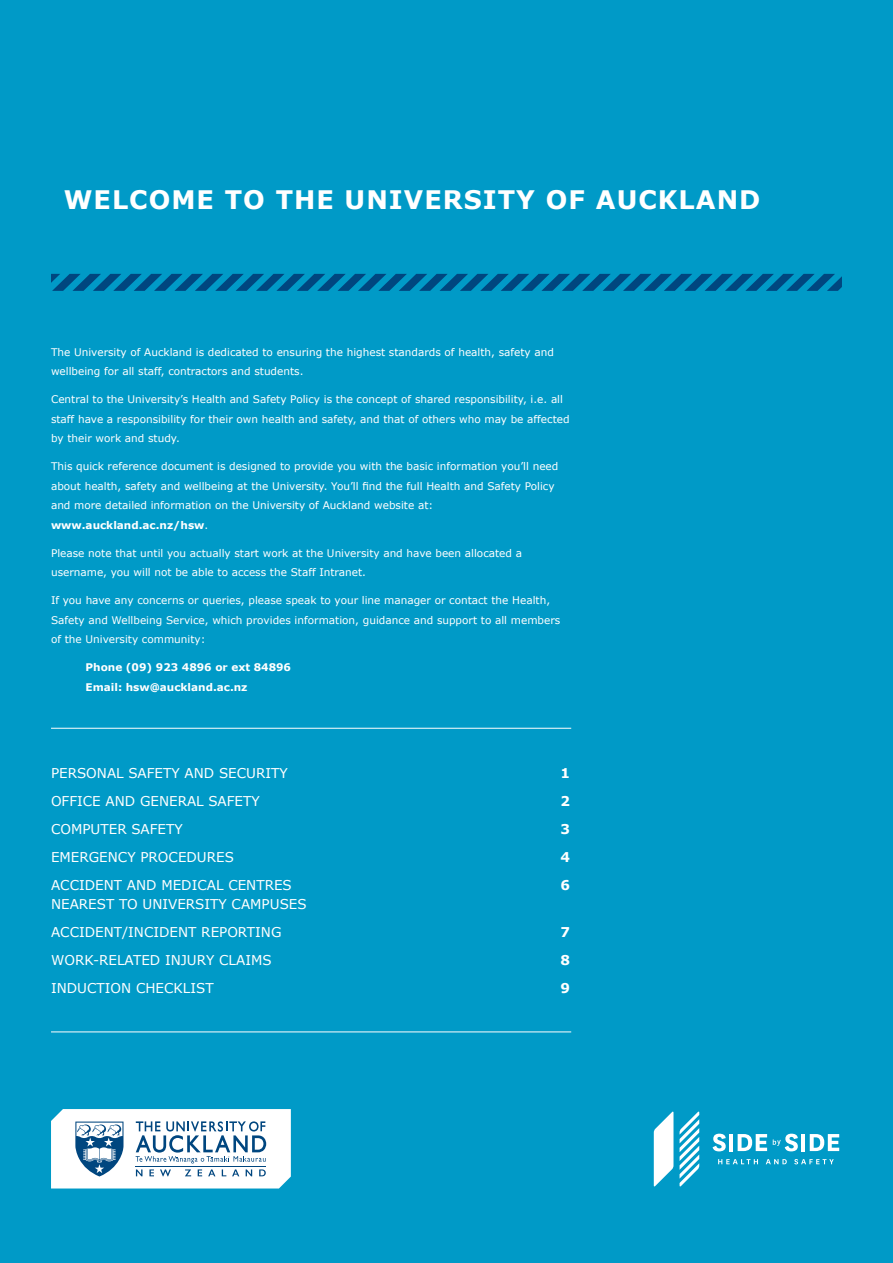
<style>
.page{position:relative;width:893px;height:1263px;background:#009ac7}
.page>*{position:absolute;margin:0;border:0;box-sizing:border-box;transform-origin:0 0}
.t1{font:700 25.5px "Verdana";letter-spacing:.04em;color:#fff}
.t2{font:13.5px/28px "Verdana";color:#fff}
.t3{font:700 13.5px "Verdana";color:#fff}
.t4{font:10.5px/19.5px "Verdana";color:#fff}
.t5{font:700 10.5px/19.5px "Verdana";color:#fff}
.s1{font-weight:700}
</style>
<div class="page">
<svg style="left:51px;top:274px;width:791px;height:17px"></svg>
<hr style="left:51px;top:728px;width:520px;height:1px;background:#fff">
<hr style="left:51px;top:1031px;width:520px;height:1px;background:#fff">
<svg style="left:718px;top:1159px;width:40px;height:5px"></svg>
<svg style="left:766px;top:1159px;width:21px;height:5px"></svg>
<svg style="left:794px;top:1159px;width:40px;height:5px"></svg>
<svg style="left:713px;top:1134px;width:13px;height:17px"></svg>
<hr style="left:729px;top:1134px;width:4px;height:17px;background:#fff">
<svg style="left:738px;top:1134px;width:29px;height:17px"></svg>
<hr style="left:801px;top:1134px;width:4px;height:17px;background:#fff">
<svg style="left:810px;top:1134px;width:29px;height:17px"></svg>
<svg style="left:773px;top:1134px;width:25px;height:17px"></svg>
<svg style="left:654px;top:1111px;width:19px;height:76px"></svg>
<svg style="left:680px;top:1111px;width:19px;height:76px"></svg>
<svg style="left:51px;top:1109px;width:240px;height:79px;background:#d3e0e9"></svg>
<h1 class="t1" style="left:64px;top:181px;width:698px">WELCOME TO THE UNIVERSITY OF AUCKLAND</h1>
<p class="t4" style="left:51px;top:342px;width:504px">The University of Auckland is dedicated to ensuring the highest standards of health, safety and wellbeing for all staff, contractors and students.</p>
<p class="t4" style="left:51px;top:390px;width:520px">Central to the University’s Health and Safety Policy is the concept of shared responsibility, i.e. all staff have a responsibility for their own health and safety, and that of others who may be affected by their work and study.</p>
<p class="t4" style="left:51px;top:457px;width:509px">This quick reference document is designed to provide you with the basic information you’ll need about health, safety and wellbeing at the University. You’ll find the full Health and Safety Policy and more detailed information on the University of Auckland website at: <span class="s1">www.auckland.ac.nz/hsw</span>.</p>
<p class="t4" style="left:51px;top:543px;width:472px">Please note that until you actually start work at the University and have been allocated a username, you will not be able to access the Staff Intranet.</p>
<p class="t4" style="left:51px;top:591px;width:511px">If you have any concerns or queries, please speak to your line manager or contact the Health,<br>Safety and Wellbeing Service, which provides information, guidance and support to all members of the University community:</p>
<p class="t5" style="left:86px;top:658px;width:207px">Phone (09) 923 4896 or ext 84896<br>Email: hsw@auckland.ac.nz</p>
<p class="t2" style="left:51px;top:759px;width:238px">PERSONAL SAFETY AND SECURITY</p>
<p class="t3" style="left:560px;top:763px;width:11px">1</p>
<p class="t2" style="left:51px;top:787px;width:210px">OFFICE AND GENERAL SAFETY</p>
<p class="t3" style="left:560px;top:791px;width:11px">2</p>
<p class="t2" style="left:51px;top:815px;width:133px">COMPUTER SAFETY</p>
<p class="t3" style="left:560px;top:819px;width:11px">3</p>
<p class="t2" style="left:51px;top:843px;width:184px">EMERGENCY PROCEDURES</p>
<p class="t3" style="left:560px;top:847px;width:11px">4</p>
<p class="t2" style="left:51px;top:871px;width:242px">ACCIDENT AND MEDICAL CENTRES</p>
<p class="t3" style="left:560px;top:875px;width:11px">6</p>
<p class="t2" style="left:51px;top:891px;width:257px">NEAREST TO UNIVERSITY CAMPUSES<br>ACCIDENT/INCIDENT REPORTING</p>
<p class="t3" style="left:560px;top:923px;width:11px">7</p>
<p class="t2" style="left:51px;top:947px;width:222px">WORK-RELATED INJURY CLAIMS</p>
<p class="t3" style="left:560px;top:951px;width:11px">8</p>
<p class="t2" style="left:51px;top:975px;width:164px">INDUCTION CHECKLIST</p>
<p class="t3" style="left:560px;top:979px;width:11px">9</p>
</div>
